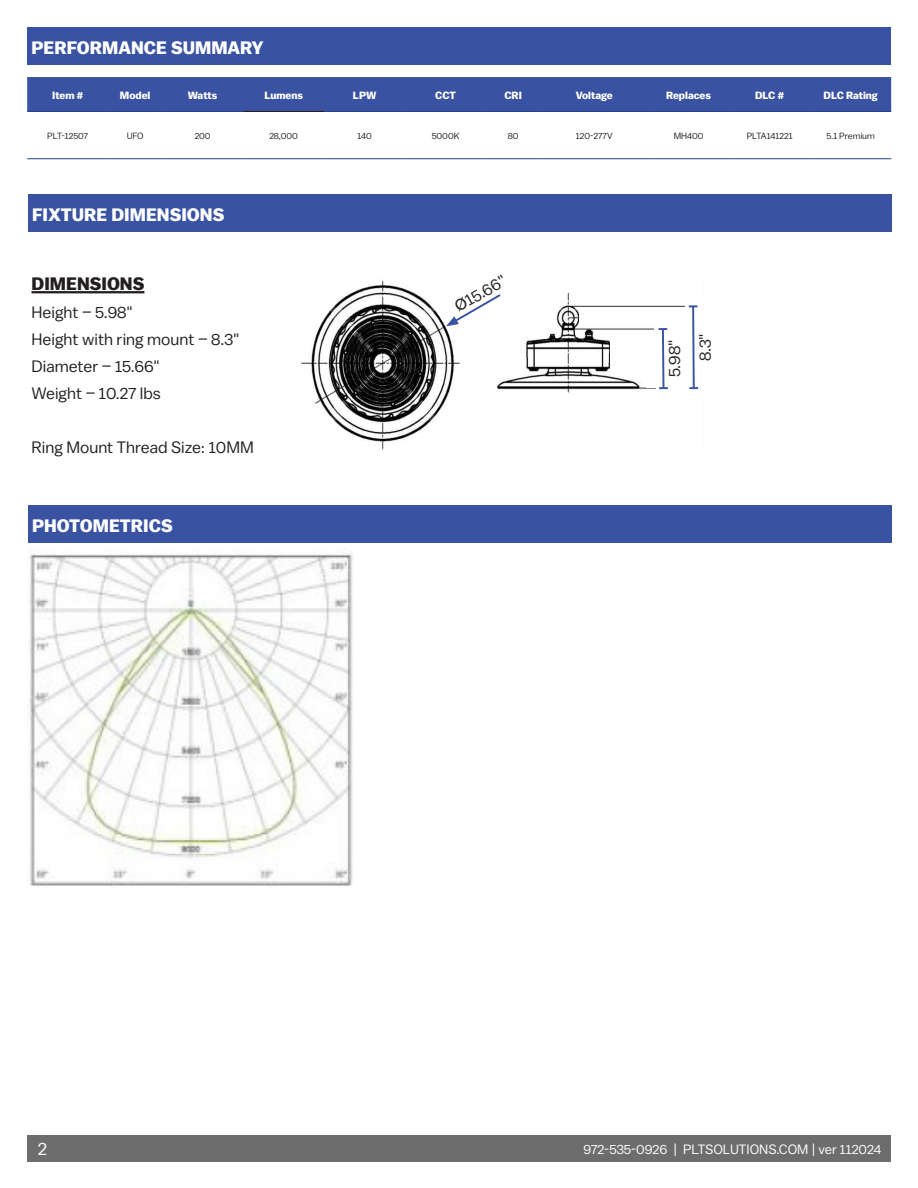
<style>
.page{position:relative;width:918px;height:1188px;background:#fff}
.page>*{position:absolute;margin:0;border:0;box-sizing:border-box;transform-origin:0 0}
.t1{font:700 18px "Balto";color:#fff}
.t2{font:700 18px "Balto";color:#231f20}
.t3{font:18px "Balto";color:#fff}
.PLT_Body{font:16.5px "Balto";color:#231f20}
.t4{font:13.5px "Balto";color:#fff}
.t5{font:700 10.5px "Balto";color:#fff}
.Paragraph_Style_1{font:9px "Balto";color:#231f20}
.s1{font-family:"Nimbus San"}
</style>
<div class="page">
<div style="left:27px;top:1135px;width:864px;height:27px;background:#6d6d6d"></div>
<div style="left:27px;top:78px;width:864px;height:33px;background:#3952a2"></div>
<hr style="left:27px;top:158px;width:81px;height:1px;background:#253f8e">
<hr style="left:108px;top:158px;width:54px;height:1px;background:#253f8e">
<hr style="left:162px;top:158px;width:81px;height:1px;background:#253f8e">
<hr style="left:243px;top:158px;width:81px;height:1px;background:#253f8e">
<hr style="left:324px;top:158px;width:81px;height:1px;background:#253f8e">
<hr style="left:405px;top:158px;width:81px;height:1px;background:#253f8e">
<hr style="left:486px;top:158px;width:54px;height:1px;background:#253f8e">
<hr style="left:540px;top:158px;width:108px;height:1px;background:#253f8e">
<hr style="left:648px;top:158px;width:81px;height:1px;background:#253f8e">
<hr style="left:729px;top:158px;width:81px;height:1px;background:#253f8e">
<hr style="left:810px;top:158px;width:81px;height:1px;background:#253f8e">
<hr style="left:27px;top:77px;width:81px;height:1px;background:#253f8e">
<hr style="left:108px;top:77px;width:54px;height:1px;background:#253f8e">
<hr style="left:162px;top:77px;width:81px;height:1px;background:#253f8e">
<hr style="left:243px;top:77px;width:81px;height:1px;background:#253f8e">
<hr style="left:324px;top:77px;width:81px;height:1px;background:#253f8e">
<hr style="left:405px;top:77px;width:81px;height:1px;background:#253f8e">
<hr style="left:486px;top:77px;width:54px;height:1px;background:#253f8e">
<hr style="left:540px;top:77px;width:108px;height:1px;background:#253f8e">
<hr style="left:648px;top:77px;width:81px;height:1px;background:#253f8e">
<hr style="left:729px;top:77px;width:81px;height:1px;background:#253f8e">
<hr style="left:810px;top:77px;width:81px;height:1px;background:#253f8e">
<hr style="left:27px;top:111px;width:81px;height:1px;background:#253f8e">
<hr style="left:108px;top:111px;width:54px;height:1px;background:#253f8e">
<hr style="left:162px;top:111px;width:81px;height:1px;background:#253f8e">
<hr style="left:324px;top:111px;width:81px;height:1px;background:#253f8e">
<hr style="left:405px;top:111px;width:81px;height:1px;background:#253f8e">
<hr style="left:486px;top:111px;width:54px;height:1px;background:#253f8e">
<hr style="left:540px;top:111px;width:108px;height:1px;background:#253f8e">
<hr style="left:648px;top:111px;width:81px;height:1px;background:#253f8e">
<hr style="left:729px;top:111px;width:81px;height:1px;background:#253f8e">
<hr style="left:810px;top:111px;width:81px;height:1px;background:#253f8e">
<hr style="left:243px;top:111px;width:81px;height:1px;background:#231f20">
<div style="left:27px;top:27px;width:864px;height:37px;background:#3952a2"></div>
<div style="left:28px;top:194px;width:864px;height:37px;background:#3952a2"></div>
<div style="left:28px;top:505px;width:864px;height:37px;background:#3952a2"></div>
<hr style="left:32px;top:291px;width:112px;height:2px;background:#231f20">
<img style="left:301px;top:280px;width:384px;height:169px">
<div style="left:656px;top:383px;width:33px;height:17px;background:#fff"></div>
<div style="left:654px;top:314px;width:29px;height:72px;background:#fff"></div>
<div style="left:579px;top:311px;width:94px;height:12px;background:#fff"></div>
<div style="left:610px;top:338px;width:48px;height:36px;background:#fff"></div>
<div style="left:646px;top:351px;width:10px;height:36px;background:#fff"></div>
<svg style="left:432px;top:280px;width:71px;height:52px"></svg>
<svg style="left:689px;top:305px;width:9px;height:85px"></svg>
<svg style="left:659px;top:328px;width:9px;height:62px"></svg>
<img style="left:27px;top:550px;width:326px;height:336px">
<p class="t1" style="left:32px;top:36px;width:234px">PERFORMANCE SUMMARY</p>
<p class="t5" style="left:52px;top:89px;width:33px">Item #</p>
<p class="t5" style="left:120px;top:89px;width:32px">Model</p>
<p class="t5" style="left:188px;top:89px;width:31px">Watts</p>
<p class="t5" style="left:264px;top:89px;width:40px">Lumens</p>
<p class="t5" style="left:353px;top:89px;width:25px">LPW</p>
<p class="t5" style="left:435px;top:89px;width:22px">CCT</p>
<p class="t5" style="left:504px;top:89px;width:19px">CRI</p>
<p class="t5" style="left:576px;top:89px;width:38px">Voltage</p>
<p class="t5" style="left:666px;top:89px;width:46px">Replaces</p>
<p class="t5" style="left:755px;top:89px;width:31px">DLC #</p>
<p class="t5" style="left:824px;top:89px;width:56px">DLC Rating</p>
<p class="Paragraph_Style_1" style="left:47px;top:130px;width:42px">PLT-12507</p>
<p class="Paragraph_Style_1" style="left:127px;top:130px;width:19px">UFO</p>
<p class="Paragraph_Style_1" style="left:195px;top:130px;width:18px">200</p>
<p class="Paragraph_Style_1" style="left:269px;top:130px;width:30px">28,000</p>
<p class="Paragraph_Style_1" style="left:357px;top:130px;width:16px">140</p>
<p class="Paragraph_Style_1" style="left:432px;top:130px;width:29px">5000K</p>
<p class="Paragraph_Style_1" style="left:508px;top:130px;width:12px">80</p>
<p class="Paragraph_Style_1" style="left:576px;top:130px;width:38px">120-277V</p>
<p class="Paragraph_Style_1" style="left:674px;top:130px;width:31px">MH400</p>
<p class="Paragraph_Style_1" style="left:747px;top:130px;width:47px">PLTA141221</p>
<p class="Paragraph_Style_1" style="left:827px;top:130px;width:50px">5.1 Premium</p>
<p class="t1" style="left:32px;top:204px;width:194px">FIXTURE DIMENSIONS</p>
<p class="t2" style="left:32px;top:273px;width:114px">DIMENSIONS</p>
<p class="PLT_Body" style="left:32px;top:302px;width:103px">Height – 5.98"</p>
<p class="PLT_Body" style="left:32px;top:329px;width:209px">Height with ring mount – 8.3"</p>
<p class="PLT_Body" style="left:32px;top:356px;width:130px">Diameter – 15.66"</p>
<p class="PLT_Body" style="left:32px;top:383px;width:131px">Weight – 10.27 lbs</p>
<p class="PLT_Body" style="left:32px;top:437px;width:224px">Ring Mount Thread Size: 10MM</p>
<p class="t1" style="left:32px;top:515px;width:142px">PHOTOMETRICS</p>
<p class="PLT_Body" style="left:451px;top:299px;width:58px;rotate:-30deg"><span class="s1">Ø</span>15.66"</p>
<p class="PLT_Body" style="left:665px;top:377px;width:39px;rotate:-90deg">5.98"</p>
<p class="PLT_Body" style="left:695px;top:361px;width:30px;rotate:-90deg">8.3"</p>
<p class="t3" style="left:38px;top:1138px;width:11px">2</p>
<p class="t4" style="left:583px;top:1141px;width:299px">972-535-0926 | PLTSOLUTIONS.COM | ver 112024</p>
</div>
